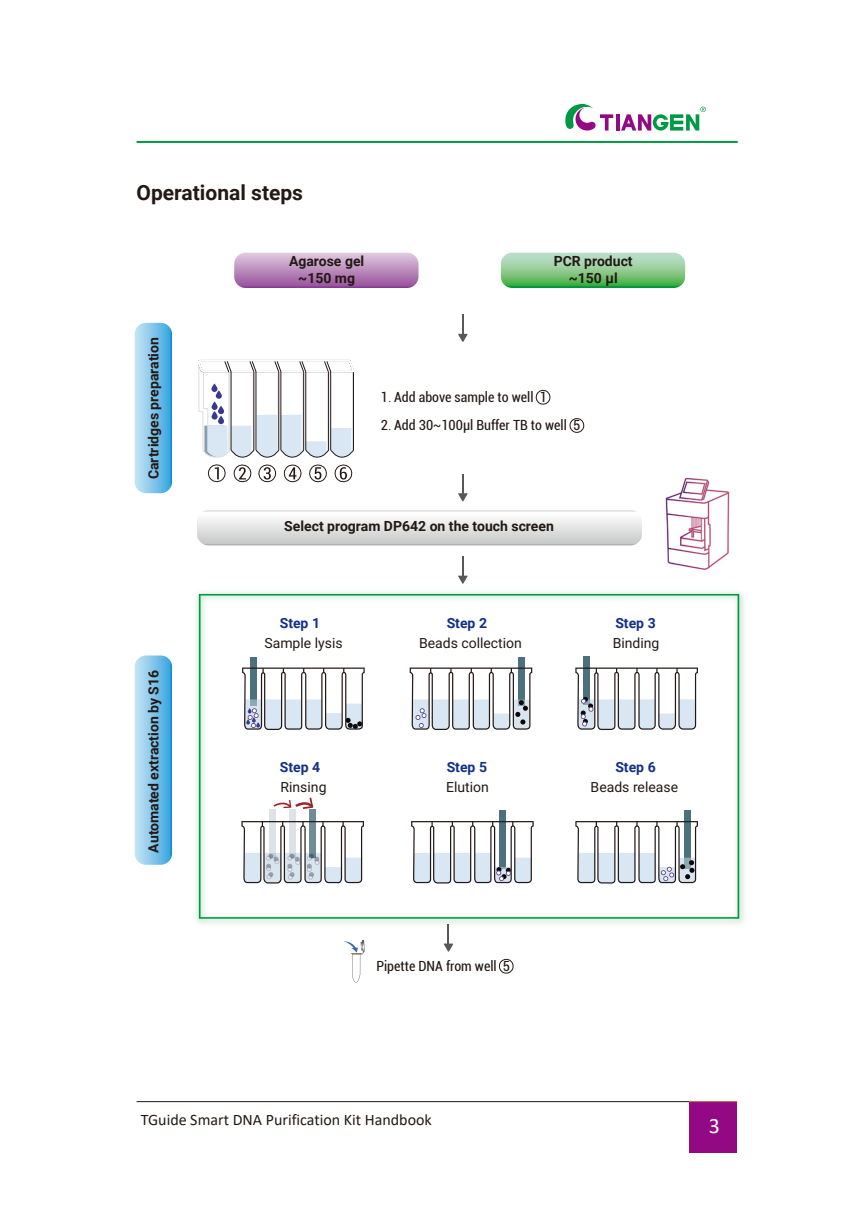
<style>
.page{position:relative;width:862px;height:1225px;background:#fff}
.page>*{position:absolute;margin:0;border:0;box-sizing:border-box;transform-origin:0 0}
.t1{font:22px "Calibri";color:#fff}
.小标题{font:700 21px "Roboto";color:#231916}
.t2{font:16px "Calibri";color:#231916}
.t3{font:700 14px/16.8px "Roboto";color:#231916;text-align:center}
.t4{font:condensed 14px "Roboto";color:#231916}
.t5{font:14px "Roboto";color:#231916}
.t6{font:700 14px "Roboto";color:#132f8a}
.s1{font-family:"Adobe Song Std";font-weight:300;font-stretch:normal}
</style>
<div class="page">
<hr style="left:137px;top:141px;width:600px;height:2px;background:#094">
<hr style="left:616px;top:114px;width:3px;height:17px;background:#930883">
<svg style="left:565px;top:104px;width:48px;height:27px"></svg>
<svg style="left:621px;top:107px;width:85px;height:24px"></svg>
<hr style="left:137px;top:1101px;width:552px;height:1px;background:#231916">
<div style="left:689px;top:1102px;width:48px;height:51px;background:#930883"></div>
<hr style="left:689px;top:1101px;width:48px;height:1px;background:#b84e4c">
<svg style="left:135px;top:323px;width:37px;height:170px;background:#7fc4e9"></svg>
<img style="left:665px;top:477px;width:65px;height:92px">
<img style="left:196px;top:592px;width:549px;height:332px">
<svg style="left:199px;top:594px;width:540px;height:324px"></svg>
<svg style="left:458px;top:314px;width:10px;height:28px"></svg>
<svg style="left:458px;top:474px;width:10px;height:27px"></svg>
<svg style="left:458px;top:556px;width:10px;height:28px"></svg>
<svg style="left:444px;top:924px;width:9px;height:27px"></svg>
<svg style="left:501px;top:253px;width:184px;height:35px;background:#86c88c"></svg>
<svg style="left:234px;top:253px;width:184px;height:35px;background:#bb8cbd"></svg>
<svg style="left:135px;top:655px;width:37px;height:209px;background:#7fc4e8"></svg>
<div style="left:250px;top:657px;width:7px;height:48px;background:#4d707d"></div>
<svg style="left:410px;top:667px;width:122px;height:63px"></svg>
<svg style="left:197px;top:510px;width:445px;height:35px"></svg>
<svg style="left:343px;top:940px;width:22px;height:43px"></svg>
<svg style="left:242px;top:667px;width:123px;height:63px"></svg>
<svg style="left:198px;top:359px;width:157px;height:124px"></svg>
<svg style="left:569px;top:418px;width:15px;height:15px"></svg>
<svg style="left:535px;top:389px;width:16px;height:16px"></svg>
<svg style="left:498px;top:958px;width:16px;height:16px"></svg>
<p class="小标题" style="left:137px;top:178px;width:168px">Operational steps</p>
<p class="t3" style="left:144px;top:479px;width:144px;rotate:-90deg">Cartridges preparation</p>
<p class="t3" style="left:144px;top:852px;width:184px;rotate:-90deg">Automated extraction by S16</p>
<p class="t3" style="left:289px;top:252px;width:77px">Agarose gel ~150 mg</p>
<p class="t3" style="left:554px;top:252px;width:81px">PCR product ~150 µl</p>
<p class="t4" style="left:381px;top:388px;width:168px">1<span class="s1">.</span> Add above sample to well 1</p>
<p class="t4" style="left:381px;top:416px;width:201px">2<span class="s1">.</span> Add 30~100μl Buffer TB to well 5</p>
<p class="t3" style="left:284px;top:517px;width:271px">Select program DP642 on the touch screen</p>
<p class="t6" style="left:280px;top:613px;width:42px">Step 1</p>
<p class="t5" style="left:264px;top:633px;width:80px">Sample lysis</p>
<p class="t6" style="left:447px;top:613px;width:42px">Step 2</p>
<p class="t5" style="left:419px;top:633px;width:104px">Beads collection</p>
<p class="t6" style="left:615px;top:613px;width:42px">Step 3</p>
<p class="t5" style="left:613px;top:633px;width:48px">Binding</p>
<p class="t6" style="left:280px;top:757px;width:42px">Step 4</p>
<p class="t5" style="left:280px;top:776px;width:47px">Rinsing</p>
<p class="t6" style="left:447px;top:757px;width:42px">Step 5</p>
<p class="t5" style="left:446px;top:777px;width:44px">Elution</p>
<p class="t6" style="left:615px;top:757px;width:42px">Step 6</p>
<p class="t5" style="left:590px;top:776px;width:89px">Beads release</p>
<p class="t4" style="left:376px;top:956px;width:135px">Pipette DNA from well 5</p>
<p class="t2" style="left:141px;top:1108px;width:292px">TGuide Smart DNA Purification Kit Handbook</p>
<p class="t1" style="left:709px;top:1110px;width:13px">3</p>
</div>
